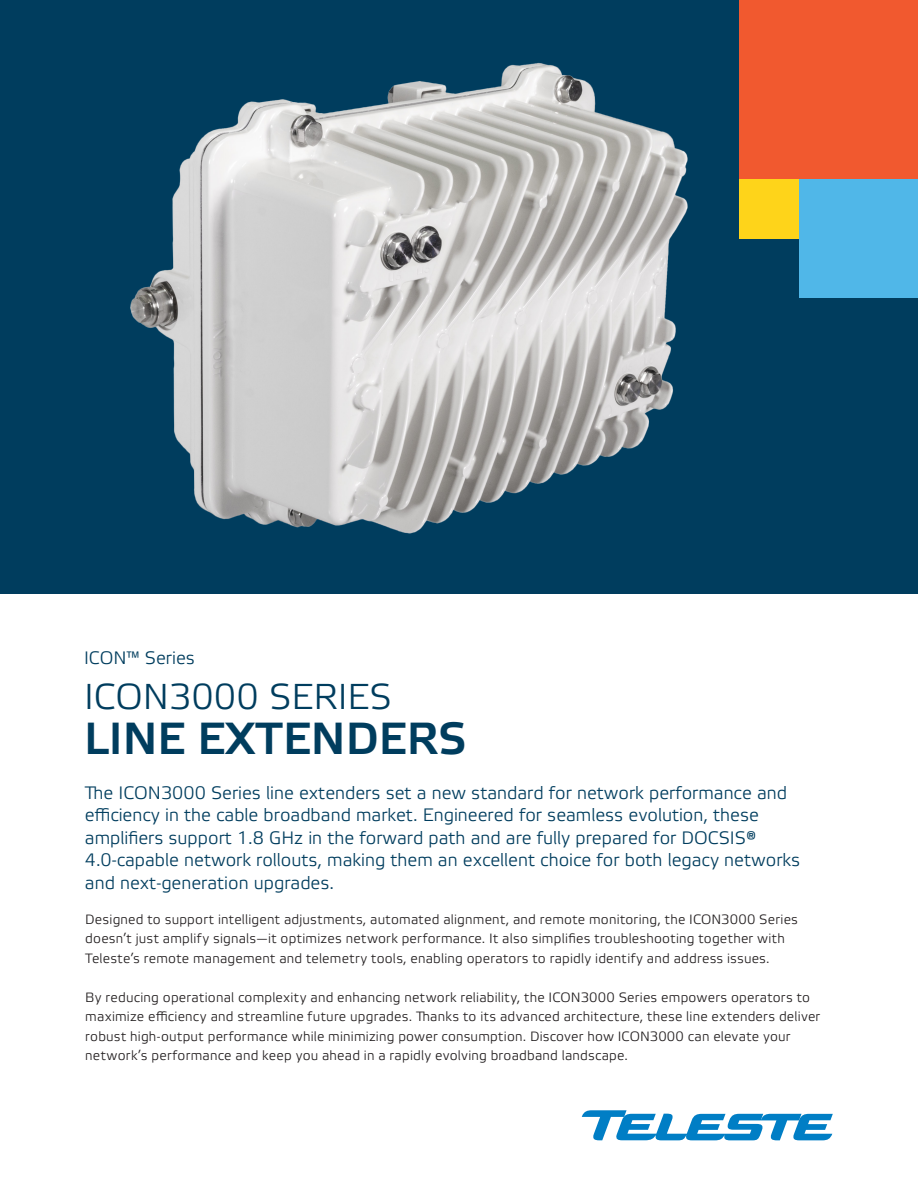
<style>
.page{position:relative;width:918px;height:1188px;background:#fff}
.page>*{position:absolute;margin:0;border:0;box-sizing:border-box;transform-origin:0 0}
.t1{font:45px "Etelka Medium Pro";color:#003d5e}
.t2{font:36px "Etelka Light Pro";color:#003d5e}
.t3{font:18px/22.5px "Etelka Light Pro";color:#003d5e}
.t4{font:13.5px/19.5px "Etelka Light Pro";letter-spacing:.015em;color:#231f20}
</style>
<div class="page">
<img style="left:0;top:0;width:918px;height:594px">
<svg style="left:582px;top:1110px;width:251px;height:30px"></svg>
<h3 class="t3" style="left:84px;top:648px;width:112px">ICON™ Series</h3>
<h2 class="t2" style="left:84px;top:678px;width:309px">ICON3000 SERIES</h2>
<h1 class="t1" style="left:84px;top:714px;width:384px">LINE EXTENDERS</h1>
<p class="t3" style="left:85px;top:783px;width:717px">The ICON3000 Series line extenders set a new standard for network performance and efficiency in the cable broadband market. Engineered for seamless evolution, these amplifiers support 1.8 GHz in the forward path and are fully prepared for DOCSIS® 4.0-capable network rollouts, making them an excellent choice for both legacy networks and next-generation upgrades.</p>
<p class="t4" style="left:85px;top:910px;width:714px">Designed to support intelligent adjustments, automated alignment, and remote monitoring, the ICON3000 Series doesn’t just amplify signals—it optimizes network performance. It also simplifies troubleshooting together with<br>Teleste’s remote management and telemetry tools, enabling operators to rapidly identify and address issues.</p>
<p class="t4" style="left:85px;top:988px;width:736px">By reducing operational complexity and enhancing network reliability, the ICON3000 Series empowers operators to maximize efficiency and streamline future upgrades. Thanks to its advanced architecture, these line extenders deliver robust high-output performance while minimizing power consumption. Discover how ICON3000 can elevate your network’s performance and keep you ahead in a rapidly evolving broadband landscape.</p>
</div>
